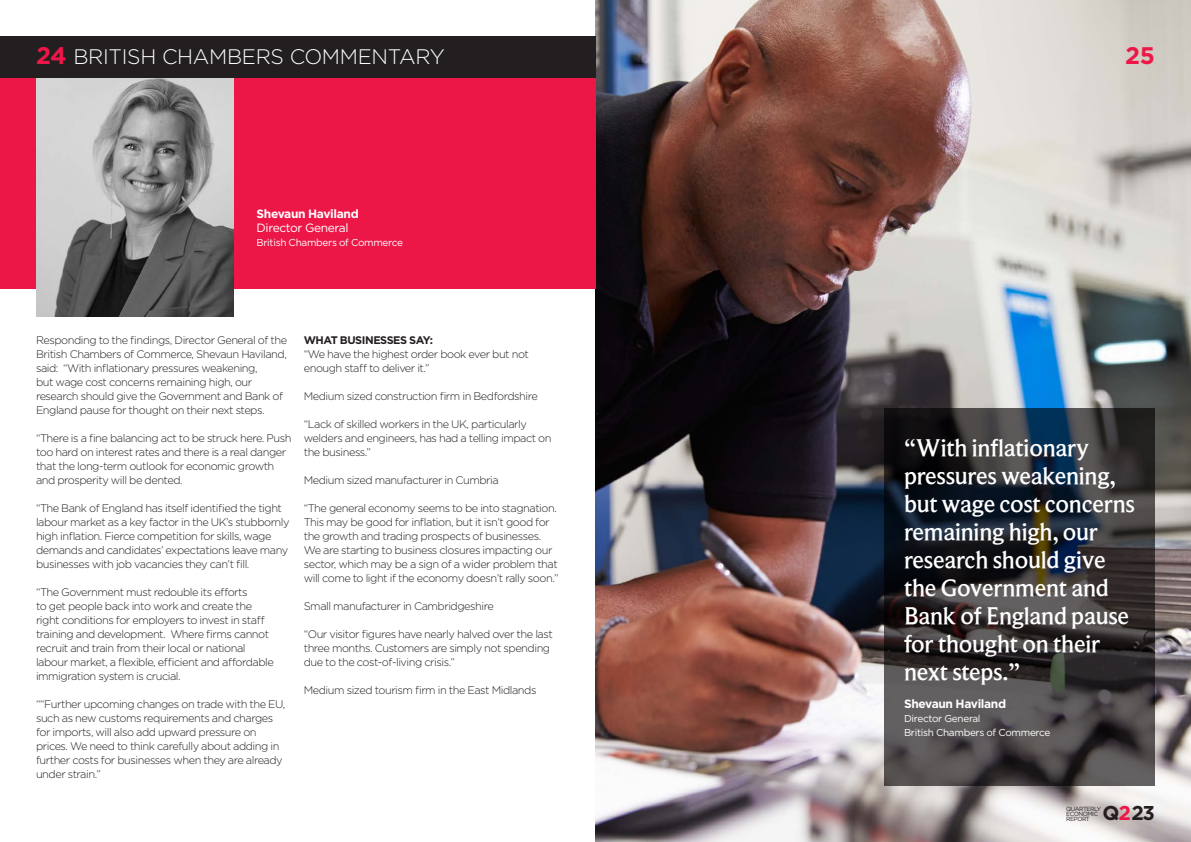
<style>
.page{position:relative;width:1191px;height:842px;background:#fff}
.page>*{position:absolute;margin:0;border:0;box-sizing:border-box;transform-origin:0 0}
.t1{font:500 25px/28px "Beaufort";letter-spacing:-.01em;color:#fff}
.t2{font:700 24px "Gotham";color:#ed1747}
.Page_Title{font:300 21px "Gotham";letter-spacing:-.015em;color:#fff}
.t3{font:700 20px "Gotham";color:#231f20}
.Name{font:700 12px "Gotham";letter-spacing:-.03em;color:#fff}
.Job{font:12px "Gotham";letter-spacing:-.03em;color:#fff}
.t4{font:300 11px/14px "Gotham";letter-spacing:-.04em;color:#231f20}
.Sub_Heading{font:700 11px "Gotham";letter-spacing:-.04em;color:#231f20}
.Company{font:10px "Gotham";letter-spacing:-.03em;color:#fff}
.t5{font:6px/5px "Gotham";letter-spacing:-.065em;color:#231f20}
.s1{font-weight:700;font-size:24px;color:#ed1747}
.s2{color:#ed1747}
</style>
<div class="page">
<img style="left:595px;top:0;width:596px;height:842px">
<div style="left:0;top:36px;width:595px;height:42px;background:#231f20"></div>
<div style="left:0;top:78px;width:595px;height:210px;background:#ed1747"></div>
<img style="left:36px;top:78px;width:197px;height:238px">
<svg style="left:884px;top:408px;width:271px;height:378px;background:#343437"></svg>
<p class="Page_Title" style="left:36px;top:43px;width:410px"><span class="s1">24</span> BRITISH CHAMBERS COMMENTARY</p>
<h2 class="t2" style="left:1125px;top:40px;width:31px">25</h2>
<p class="Name" style="left:257px;top:206px;width:104px">Shevaun Haviland</p>
<p class="Job" style="left:257px;top:220px;width:93px">Director General</p>
<p class="Company" style="left:257px;top:236px;width:148px">British Chambers of Commerce</p>
<p class="t4" style="left:36px;top:333px;width:253px">Responding to the findings, Director General of the British Chambers of Commerce, Shevaun Haviland, said: “With inflationary pressures weakening,<br>but wage cost concerns remaining high, our research should give the Government and Bank of England pause for thought on their next steps.</p>
<p class="t4" style="left:36px;top:431px;width:257px">“There is a fine balancing act to be struck here. Push too hard on interest rates and there is a real danger that the long-term outlook for economic growth and prosperity will be dented.</p>
<p class="t4" style="left:36px;top:501px;width:255px">“The Bank of England has itself identified the tight labour market as a key factor in the UK’s stubbornly high inflation. Fierce competition for skills, wage demands and candidates’ expectations leave many businesses with job vacancies they can’t fill.</p>
<p class="t4" style="left:36px;top:585px;width:239px">“The Government must redouble its efforts<br>to get people back into work and create the right conditions for employers to invest in staff training and development. Where firms cannot recruit and train from their local or national labour market, a flexible, efficient and affordable immigration system is crucial.</p>
<p class="t4" style="left:36px;top:697px;width:251px">““Further upcoming changes on trade with the EU, such as new customs requirements and charges for imports, will also add upward pressure on prices. We need to think carefully about adding in further costs for businesses when they are already under strain.”</p>
<p class="Sub_Heading" style="left:304px;top:333px;width:131px">WHAT BUSINESSES SAY:</p>
<p class="t4" style="left:304px;top:347px;width:227px">“We have the highest order book ever but not enough staff to deliver it.”</p>
<p class="t4" style="left:304px;top:389px;width:236px">Medium sized construction firm in Bedfordshire</p>
<p class="t4" style="left:304px;top:417px;width:249px">“Lack of skilled workers in the UK, particularly welders and engineers, has had a telling impact on the business.”</p>
<p class="t4" style="left:304px;top:473px;width:196px">Medium sized manufacturer in Cumbria</p>
<p class="t4" style="left:304px;top:501px;width:256px">“The general economy seems to be into stagnation.<br>This may be good for inflation, but it isn’t good for the growth and trading prospects of businesses.<br>We are starting to business closures impacting our sector, which may be a sign of a wider problem that will come to light if the economy doesn’t rally soon.”</p>
<p class="t4" style="left:304px;top:599px;width:192px">Small manufacturer in Cambridgeshire</p>
<p class="t4" style="left:304px;top:627px;width:250px">“Our visitor figures have nearly halved over the last three months. Customers are simply not spending due to the cost-of-living crisis.”</p>
<p class="t4" style="left:304px;top:683px;width:234px">Medium sized tourism firm in the East Midlands</p>
<p class="t1" style="left:904px;top:434px;width:232px">“With inflationary pressures weakening, but wage cost concerns remaining high, our research should give the Government and<br>Bank of England pause for thought on their next steps.”</p>
<p class="Name" style="left:904px;top:696px;width:104px">Shevaun Haviland</p>
<p class="Company" style="left:904px;top:712px;width:78px">Director General</p>
<p class="Company" style="left:904px;top:726px;width:148px">British Chambers of Commerce</p>
<h3 class="t3" style="left:1102px;top:800px;width:54px">Q<span class="s2">2</span> 23</h3>
<p class="t5" style="left:1066px;top:806px;width:36px">QUARTERLY<br>ECONOMIC<br>REPORT</p>
</div>
